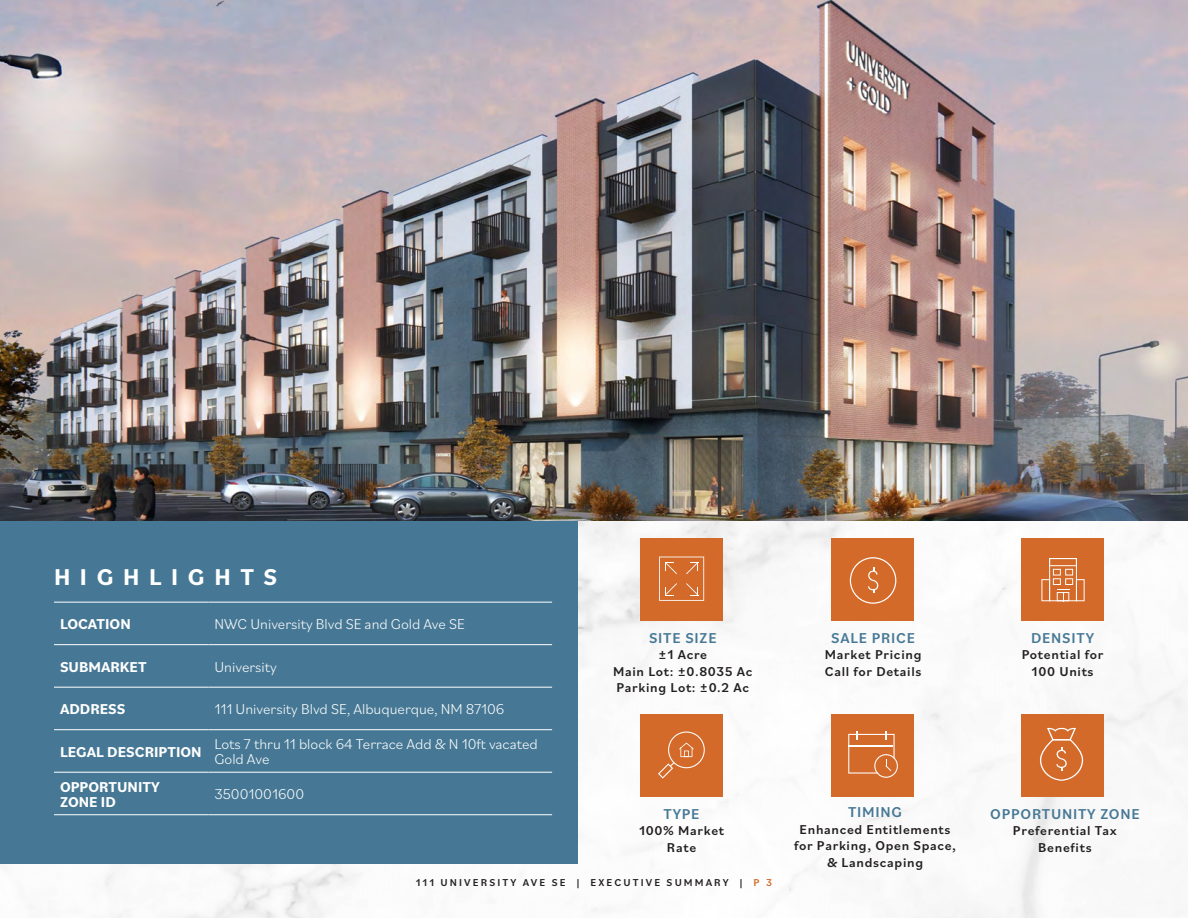
<style>
.page{position:relative;width:1188px;height:918px;background:#fff}
.page>*{position:absolute;margin:0;border:0;box-sizing:border-box;transform-origin:0 0}
.t1{font:700 24px "Bilo";letter-spacing:.4em;color:#fff}
.t2{font:300 15px/15px "Bilo";color:#fff}
.t3{font:700 15px/15px "Bilo";color:#fff}
.Icon_H2{font:500 15px "Bilo";letter-spacing:.05em;color:#467895}
.Icon_H2-2{font:500 13.5px/16.5px "Bilo";letter-spacing:.05em;color:#231f20;text-align:center}
.t4{font:500 10.5px "Bilo";letter-spacing:.2em;color:#231f20}
.s1{color:#d36a2a}
</style>
<div class="page">
<img style="left:3px;top:521px;width:1185px;height:397px">
<div style="left:0;top:521px;width:578px;height:343px;background:#467895"></div>
<div style="left:641px;top:538px;width:82px;height:83px;background:#d36a2a"></div>
<div style="left:641px;top:714px;width:82px;height:82px;background:#d36a2a"></div>
<div style="left:831px;top:538px;width:82px;height:83px;background:#d36a2a"></div>
<div style="left:831px;top:714px;width:82px;height:82px;background:#d36a2a"></div>
<div style="left:1021px;top:538px;width:83px;height:83px;background:#d36a2a"></div>
<div style="left:1021px;top:714px;width:83px;height:82px;background:#d36a2a"></div>
<hr style="left:54px;top:602px;width:154px;height:1px;background:#fff">
<hr style="left:208px;top:602px;width:344px;height:1px;background:#fff">
<hr style="left:54px;top:644px;width:154px;height:1px;background:#fff">
<hr style="left:208px;top:644px;width:344px;height:1px;background:#fff">
<hr style="left:54px;top:687px;width:154px;height:1px;background:#fff">
<hr style="left:208px;top:687px;width:344px;height:1px;background:#fff">
<hr style="left:54px;top:729px;width:154px;height:1px;background:#fff">
<hr style="left:208px;top:729px;width:344px;height:1px;background:#fff">
<hr style="left:54px;top:772px;width:154px;height:1px;background:#fff">
<hr style="left:208px;top:772px;width:344px;height:1px;background:#fff">
<hr style="left:54px;top:814px;width:154px;height:1px;background:#fff">
<hr style="left:208px;top:814px;width:344px;height:1px;background:#fff">
<svg style="left:850px;top:557px;width:46px;height:47px"></svg>
<svg style="left:1041px;top:558px;width:44px;height:43px"></svg>
<svg style="left:658px;top:732px;width:47px;height:47px"></svg>
<svg style="left:848px;top:731px;width:50px;height:47px"></svg>
<svg style="left:659px;top:557px;width:45px;height:44px"></svg>
<svg style="left:1040px;top:728px;width:43px;height:53px"></svg>
<img style="left:0;top:0;width:1188px;height:521px">
<h2 class="t1" style="left:54px;top:561px;width:225px">HIGHLIGHTS</h2>
<h3 class="t3" style="left:60px;top:616px;width:72px">LOCATION</h3>
<h3 class="t2" style="left:214px;top:616px;width:252px">NWC University Blvd SE and Gold Ave SE</h3>
<h3 class="t3" style="left:60px;top:658px;width:88px">SUBMARKET</h3>
<h3 class="t2" style="left:214px;top:658px;width:64px">University</h3>
<h3 class="t3" style="left:60px;top:701px;width:67px">ADDRESS</h3>
<h3 class="t2" style="left:214px;top:701px;width:291px">111 University Blvd SE, Albuquerque, NM 87106</h3>
<h3 class="t3" style="left:60px;top:743px;width:143px">LEGAL DESCRIPTION</h3>
<h3 class="t2" style="left:214px;top:736px;width:325px">Lots 7 thru 11 block 64 Terrace Add &amp; N 10ft vacated<br>Gold Ave</h3>
<h3 class="t3" style="left:60px;top:778px;width:101px">OPPORTUNITY<br>ZONE ID</h3>
<h3 class="t2" style="left:214px;top:786px;width:91px">35001001600</h3>
<p class="Icon_H2" style="left:649px;top:628px;width:69px">SITE SIZE</p>
<p class="Icon_H2-2" style="left:659px;top:646px;width:50px">±1 Acre</p>
<p class="Icon_H2-2" style="left:613px;top:662px;width:141px">Main Lot: ±0.8035 Ac</p>
<p class="Icon_H2-2" style="left:617px;top:679px;width:134px">Parking Lot: ±0.2 Ac</p>
<p class="Icon_H2" style="left:664px;top:803px;width:38px">TYPE</p>
<p class="Icon_H2-2" style="left:639px;top:822px;width:87px">100% Market<br>Rate</p>
<p class="t4" style="left:416px;top:875px;width:358px">111 UNIVERSITY AVE SE | EXECUTIVE SUMMARY | <span class="s1">P 3</span></p>
<p class="Icon_H2" style="left:831px;top:628px;width:85px">SALE PRICE</p>
<p class="Icon_H2-2" style="left:825px;top:646px;width:98px">Market Pricing</p>
<p class="Icon_H2-2" style="left:825px;top:662px;width:98px">Call for Details</p>
<p class="Icon_H2" style="left:848px;top:802px;width:55px">TIMING</p>
<p class="Icon_H2-2" style="left:794px;top:820px;width:163px">Enhanced Entitlements for Parking, Open Space, &amp; Landscaping</p>
<p class="Icon_H2" style="left:1031px;top:628px;width:64px">DENSITY</p>
<p class="Icon_H2-2" style="left:1022px;top:646px;width:83px">Potential for<br>100 Units</p>
<p class="Icon_H2" style="left:990px;top:803px;width:151px">OPPORTUNITY ZONE</p>
<p class="Icon_H2-2" style="left:1013px;top:822px;width:105px">Preferential Tax</p>
<p class="Icon_H2-2" style="left:1038px;top:838px;width:55px">Benefits</p>
</div>
